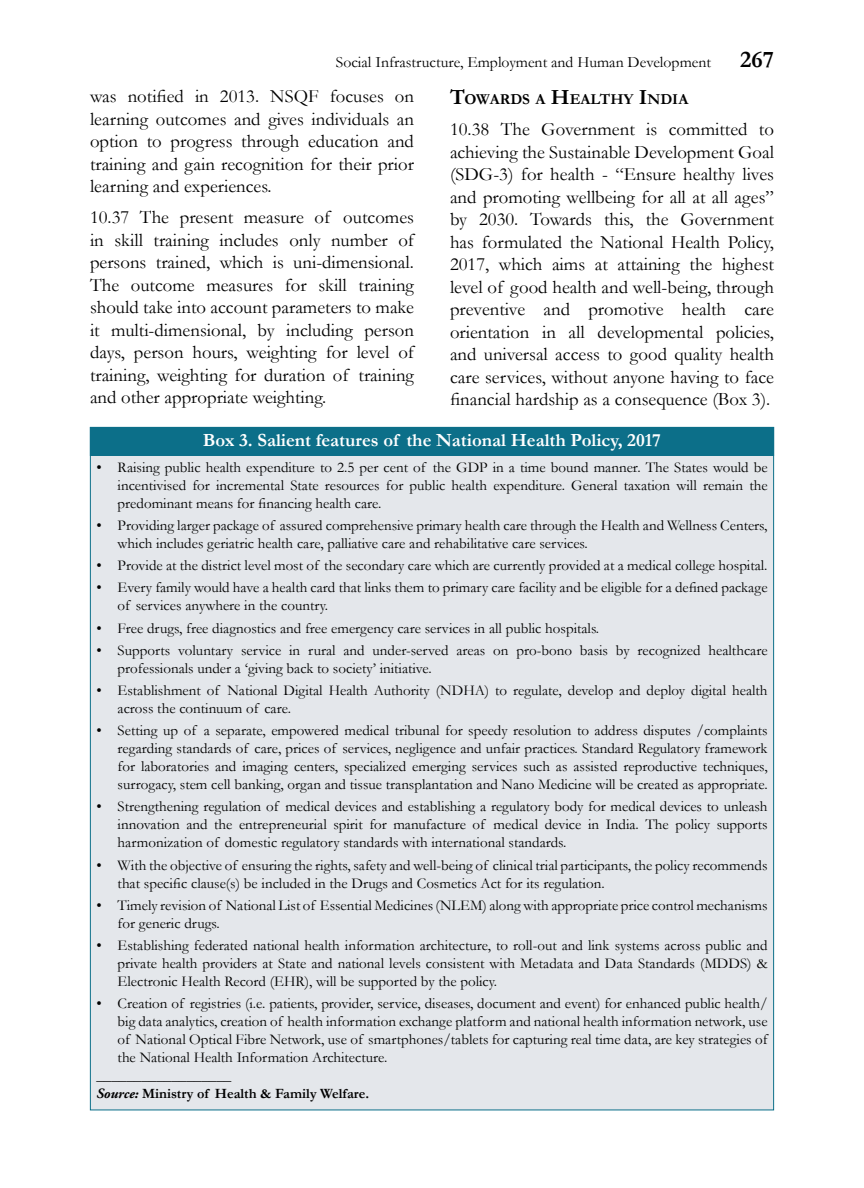
<style>
.page{position:relative;width:864px;height:1188px;background:#fff}
.page>*{position:absolute;margin:0;border:0;box-sizing:border-box;transform-origin:0 0}
.t1{font:18.75px/22.5px "Garamond";color:#000;text-align:justify}
.t2{font:700 18.75px "Garamond";color:#fff}
.t3{font:15.75px "Garamond";color:#000}
.t4{font:700 15.15px "Garamond";color:#000}
.t5{font:15px/18px "Garamond";color:#000}
.t6{font:700 14.25px "Garamond";color:#000}
.s1{font-weight:700;font-size:24px}
.s2{font-size:21.75px}
.s3{font-family:"Adobe Garamond Pro";font-style:italic}
</style>
<div class="page">
<div style="left:90px;top:427px;width:684px;height:683px;background:#e4e7eb;border:1px solid #0c6f89"></div>
<div style="left:90px;top:427px;width:684px;height:29px;background:#0c6f89"></div>
<p class="t3" style="left:336px;top:51px;width:440px">Social Infrastructure, Employment and Human Development <span class="s1">267</span></p>
<p class="t1" style="left:90px;top:85px;width:325px">was notified in 2013. NSQF focuses on learning outcomes and gives individuals an option to progress through education and training and gain recognition for their prior learning and experiences.</p>
<p class="t1" style="left:90px;top:206px;width:326px">10.37 The present measure of outcomes in skill training includes only number of persons trained, which is uni-dimensional.<br>The outcome measures for skill training should take into account parameters to make it multi-dimensional, by including person days, person hours, weighting for level of training, weighting for duration of training and other appropriate weighting.</p>
<p class="t4" style="left:450px;top:89px;width:240px"><span class="s2">T</span>OWARDS A <span class="s2">H</span>EALTHY <span class="s2">I</span>NDIA</p>
<p class="t1" style="left:450px;top:118px;width:326px">10.38 The Government is committed to achieving the Sustainable Development Goal (SDG-3) for health - “Ensure healthy lives and promoting wellbeing for all at all ages” by 2030. Towards this, the Government has formulated the National Health Policy, 2017, which aims at attaining the highest level of good health and well-being, through preventive and promotive health care orientation in all developmental policies, and universal access to good quality health care services, without anyone having to face financial hardship as a consequence (Box 3).</p>
<p class="t2" style="left:203px;top:428px;width:460px">Box 3. Salient features of the National Health Policy, 2017</p>
<p class="t5" style="left:118px;top:457px;width:651px;text-align:justify;text-indent:-21px">• Raising public health expenditure to 2.5 per cent of the GDP in a time bound manner. The States would be incentivised for incremental State resources for public health expenditure. General taxation will remain the predominant means for financing health care.</p>
<p class="t5" style="left:118px;top:516px;width:651px;text-indent:-21px">• Providing larger package of assured comprehensive primary health care through the Health and Wellness Centers, which includes geriatric health care, palliative care and rehabilitative care services.</p>
<p class="t5" style="left:96px;top:556px;width:673px">• Provide at the district level most of the secondary care which are currently provided at a medical college hospital.</p>
<p class="t5" style="left:118px;top:578px;width:651px;text-indent:-21px">• Every family would have a health card that links them to primary care facility and be eligible for a defined package of services anywhere in the country.</p>
<p class="t5" style="left:96px;top:618px;width:504px">• Free drugs, free diagnostics and free emergency care services in all public hospitals.</p>
<p class="t5" style="left:118px;top:641px;width:651px;text-indent:-21px">• Supports voluntary service in rural and under-served areas on pro-bono basis by recognized healthcare professionals under a ‘giving back to society’ initiative.</p>
<p class="t5" style="left:118px;top:681px;width:651px;text-indent:-21px">• Establishment of National Digital Health Authority (NDHA) to regulate, develop and deploy digital health across the continuum of care.</p>
<p class="t5" style="left:118px;top:721px;width:651px;text-align:justify;text-indent:-21px">• Setting up of a separate, empowered medical tribunal for speedy resolution to address disputes /complaints regarding standards of care, prices of services, negligence and unfair practices. Standard Regulatory framework for laboratories and imaging centers, specialized emerging services such as assisted reproductive techniques, surrogacy, stem cell banking, organ and tissue transplantation and Nano Medicine will be created as appropriate.</p>
<p class="t5" style="left:118px;top:797px;width:651px;text-align:justify;text-indent:-21px">• Strengthening regulation of medical devices and establishing a regulatory body for medical devices to unleash innovation and the entrepreneurial spirit for manufacture of medical device in India. The policy supports harmonization of domestic regulatory standards with international standards.</p>
<p class="t5" style="left:118px;top:856px;width:651px;text-indent:-21px">• With the objective of ensuring the rights, safety and well-being of clinical trial participants, the policy recommends that specific clause(s) be included in the Drugs and Cosmetics Act for its regulation.</p>
<p class="t5" style="left:118px;top:896px;width:651px;text-indent:-21px">• Timely revision of National List of Essential Medicines (NLEM) along with appropriate price control mechanisms for generic drugs.</p>
<p class="t5" style="left:118px;top:936px;width:651px;text-align:justify;text-indent:-21px">• Establishing federated national health information architecture, to roll-out and link systems across public and private health providers at State and national levels consistent with Metadata and Data Standards (MDDS) &amp; Electronic Health Record (EHR), will be supported by the policy.</p>
<p class="t5" style="left:96px;top:994px;width:673px">• Creation of registries (i.e. patients, provider, service, diseases, document and event) for enhanced public health/</p>
<p class="t5" style="left:118px;top:1012px;width:651px">big data analytics, creation of health information exchange platform and national health information network, use</p>
<p class="t5" style="left:118px;top:1030px;width:651px">of National Optical Fibre Network, use of smartphones/tablets for capturing real time data, are key strategies of</p>
<p class="t5" style="left:118px;top:1048px;width:271px">the National Health Information Architecture.</p>
<p class="t5" style="left:96px;top:1066px;width:136px">__________________</p>
<p class="t6" style="left:96px;top:1083px;width:274px"><span class="s3">Source:</span> Ministry of Health &amp; Family Welfare.</p>
</div>
